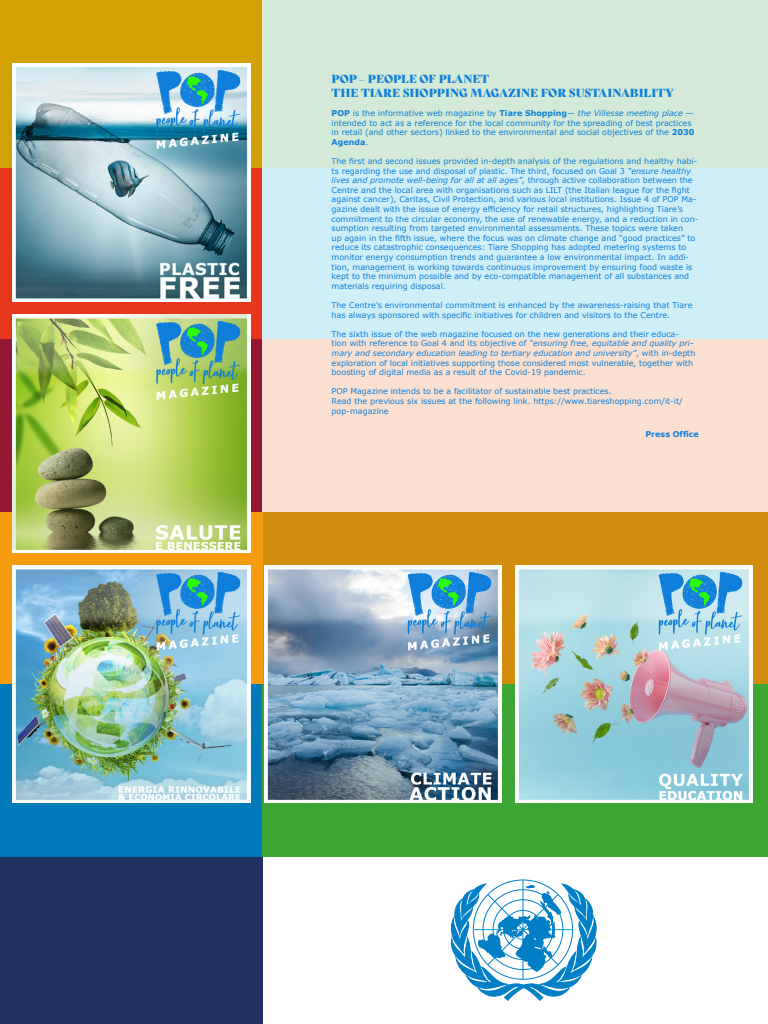
<style>
.page{position:relative;width:768px;height:1024px;background:#fff}
.page>*{position:absolute;margin:0;border:0;box-sizing:border-box;transform-origin:0 0}
.t1{font:11.4px/13.7px "Bely Display";color:#0f80db}
.t2{font:8px/9.6px "Verdana";color:#0f80db}
.t3{font:700 8px "Verdana";color:#0f80db}
.s1{font-weight:700}
.s2{font-style:italic}
</style>
<div class="page">
<div style="left:0;top:167px;width:262px;height:173px;background:#e6361c"></div>
<div style="left:0;top:857px;width:262px;height:167px;background:#213262"></div>
<div style="left:0;top:0;width:262px;height:167px;background:#d4a104"></div>
<div style="left:0;top:340px;width:262px;height:172px;background:#951832"></div>
<div style="left:262px;top:512px;width:506px;height:172px;background:#d28d0e"></div>
<div style="left:0;top:512px;width:262px;height:172px;background:#f59d0f"></div>
<div style="left:0;top:684px;width:262px;height:173px;background:#007abb"></div>
<div style="left:262px;top:684px;width:506px;height:173px;background:#3ea635"></div>
<svg style="left:262px;top:0;width:506px;height:512px;background:#dfe7df"></svg>
<svg style="left:450px;top:879px;width:147px;height:121px"></svg>
<img style="left:13px;top:64px;width:237px;height:237px">
<img style="left:13px;top:315px;width:237px;height:237px">
<img style="left:13px;top:566px;width:238px;height:237px">
<img style="left:264px;top:566px;width:238px;height:237px">
<img style="left:515px;top:566px;width:238px;height:237px">
<h1 class="t1" style="left:332px;top:71px;width:344px">POP – PEOPLE OF PLANET<br>THE TIARE SHOPPING MAGAZINE FOR SUSTAINABILITY</h1>
<p class="t2" style="left:332px;top:109px;width:364px"><span class="s1">POP</span> is the informative web magazine by <span class="s1">Tiare Shopping</span>— <span class="s2">the Villesse meeting place</span> — intended to act as a reference for the local community for the spreading of best practices in retail (and other sectors) linked to the environmental and social objectives of the <span class="s1">2030<br>Agenda</span>.</p>
<p class="t2" style="left:332px;top:157px;width:368px">The first and second issues provided in-depth analysis of the regulations and healthy habi&shy;ts regarding the use and disposal of plastic. The third, focused on Goal 3 <span class="s2">“ensure healthy lives and promote well-being for all at all ages”</span>, through active collaboration between the Centre and the local area with organisations such as LILT (the Italian league for the fight against cancer), Caritas, Civil Protection, and various local institutions. Issue 4 of POP Ma&shy;gazine dealt with the issue of energy efficiency for retail structures, highlighting Tiare’s commitment to the circular economy, the use of renewable energy, and a reduction in con&shy;sumption resulting from targeted environmental assessments. These topics were taken<br>up again in the fifth issue, where the focus was on climate change and “good practices” to reduce its catastrophic consequences: Tiare Shopping has adopted metering systems to monitor energy consumption trends and guarantee a low environmental impact. In addi&shy;tion, management is working towards continuous improvement by ensuring food waste is kept to the minimum possible and by eco-compatible management of all substances and materials requiring disposal.</p>
<p class="t2" style="left:332px;top:301px;width:362px">The Centre’s environmental commitment is enhanced by the awareness-raising that Tiare has always sponsored with specific initiatives for children and visitors to the Centre.</p>
<p class="t2" style="left:332px;top:329px;width:365px">The sixth issue of the web magazine focused on the new generations and their educa&shy;tion with reference to Goal 4 and its objective of <span class="s2">“ensuring free, equitable and quality pri&shy;mary and secondary education leading to tertiary education and university”</span>, with in-depth exploration of local initiatives supporting those considered most vulnerable, together with boosting of digital media as a result of the Covid-19 pandemic.</p>
<p class="t2" style="left:332px;top:387px;width:353px">POP Magazine intends to be a facilitator of sustainable best practices.<br>Read the previous six issues at the following link. https://www.tiareshopping.com/it-it/ pop-magazine</p>
<p class="t3" style="left:645px;top:429px;width:55px">Press Office</p>
</div>
